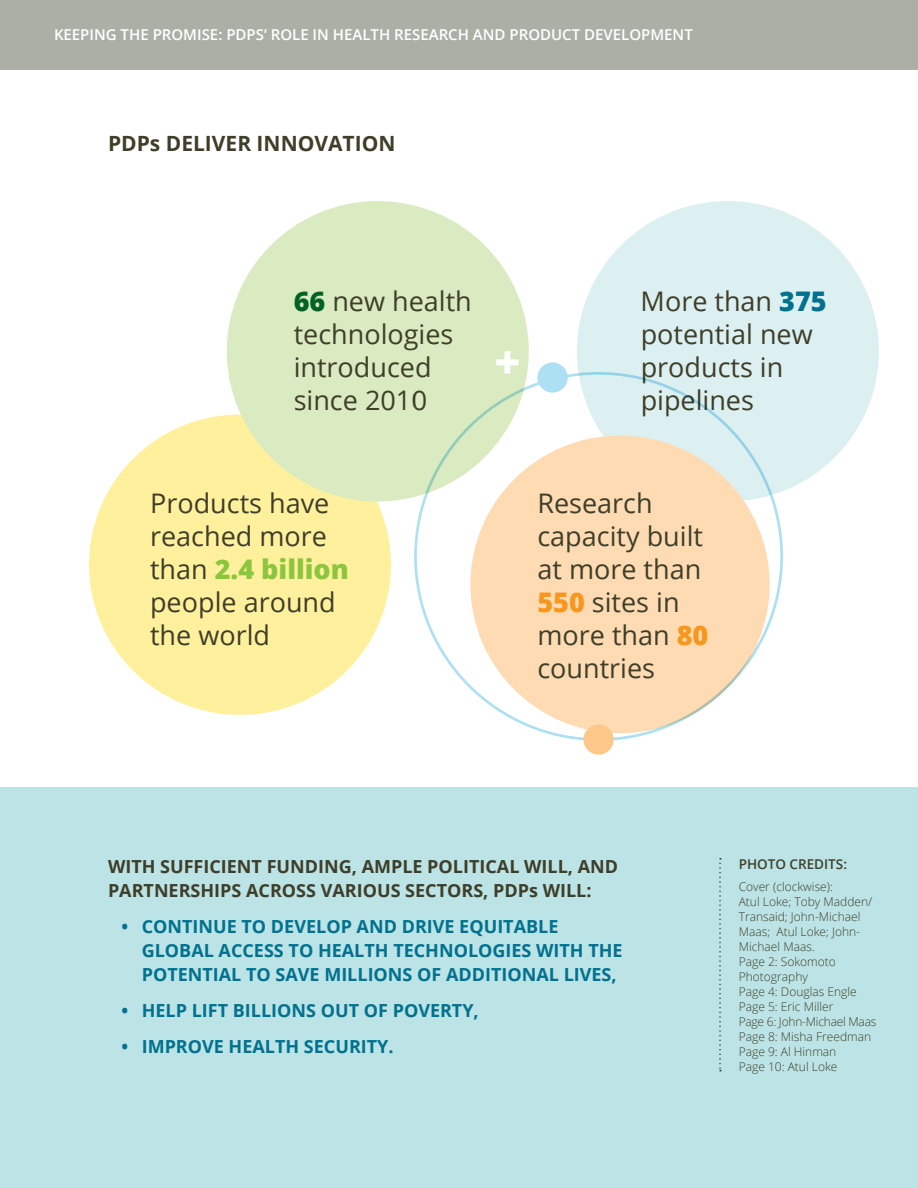
<style>
.page{position:relative;width:918px;height:1188px;background:#fff}
.page>*{position:absolute;margin:0;border:0;box-sizing:border-box;transform-origin:0 0}
.Callout_4{font:27px/33px "Open Sans";color:#3e3e29}
.Callout_2{font:700 21px "Open Sans";color:#3e3e29}
.Callout_3{font:700 18px/24px "Open Sans";color:#00718e}
.Callout_3-2{font:700 18px/24px "Open Sans";color:#3e3e29}
.Subhead_1{font:600 15px "Open Sans";color:#fff}
.Body{font:600 13.5px "Open Sans";color:#3e3e29}
.Credits{font:300 12px/15px "Open Sans";color:#3e3e29}
.Credits-2{font:300 12px "Open Sans";letter-spacing:-.02em;color:#3e3e29}
.s1{font-weight:800;color:#006224}
.s2{font-weight:800;color:#00718e}
.s3{font-weight:800;color:#8bc63e}
.s4{font-weight:800;color:#f7971d}
</style>
<div class="page">
<div style="left:0;top:787px;width:918px;height:401px;background:#bce3e5"></div>
<div style="left:0;top:0;width:918px;height:70px;background:#acafa6"></div>
<div style="left:577px;top:201px;width:302px;height:300px;background:#dcf0f1;border-radius:50%"></div>
<div style="left:89px;top:415px;width:302px;height:300px;background:#fff09d;border-radius:50%"></div>
<div style="left:227px;top:201px;width:302px;height:300px;background:#daeac1;border-radius:50%"></div>
<svg style="left:414px;top:372px;width:369px;height:369px;fill:#fedbb3"></svg>
<svg style="left:496px;top:351px;width:23px;height:23px"></svg>
<div style="left:583px;top:724px;width:31px;height:31px;background:#fdc889;border-radius:50%"></div>
<div style="left:537px;top:362px;width:31px;height:31px;background:#ade0f3;border-radius:50%"></div>
<svg style="left:719px;top:858px;width:2px;height:213px"></svg>
<p class="Subhead_1" style="left:54px;top:24px;width:640px">KEEPING THE PROMISE: PDPS’ ROLE IN HEALTH RESEARCH AND PRODUCT DEVELOPMENT</p>
<p class="Callout_2" style="left:108px;top:129px;width:289px">PDPs DELIVER INNOVATION</p>
<p class="Callout_4" style="left:294px;top:284px;width:180px"><span class="s1">66</span> new health technologies introduced since 2010</p>
<p class="Callout_4" style="left:641px;top:284px;width:188px">More than <span class="s2">375 </span>potential new products in pipelines</p>
<p class="Callout_4" style="left:150px;top:486px;width:200px">Products have reached more than <span class="s3">2.4 billion </span>people around the world</p>
<p class="Callout_4" style="left:537px;top:486px;width:172px">Research capacity built at more than<br><span class="s4">550</span> sites in more than <span class="s4">80 </span>countries</p>
<p class="Callout_3-2" style="left:108px;top:854px;width:512px">WITH SUFFICIENT FUNDING, AMPLE POLITICAL WILL, AND<br>PARTNERSHIPS ACROSS VARIOUS SECTORS, PDPs WILL:</p>
<p class="Callout_3" style="left:142px;top:914px;width:482px;text-indent:-20px">• CONTINUE TO DEVELOP AND DRIVE EQUITABLE<br>GLOBAL ACCESS TO HEALTH TECHNOLOGIES WITH THE<br>POTENTIAL TO SAVE MILLIONS OF ADDITIONAL LIVES,</p>
<p class="Callout_3" style="left:122px;top:998px;width:359px">• HELP LIFT BILLIONS OUT OF POVERTY,</p>
<p class="Callout_3" style="left:122px;top:1034px;width:274px">• IMPROVE HEALTH SECURITY.</p>
<p class="Body" style="left:739px;top:855px;width:110px">PHOTO CREDITS:</p>
<p class="Credits" style="left:739px;top:879px;width:135px">Cover (clockwise):<br>Atul Loke; Toby Madden/<br>Transaid; John-Michael<br>Maas; Atul Loke; John-<br>Michael Maas.</p>
<p class="Credits" style="left:739px;top:954px;width:99px">Page 2: Sokomoto<br>Photography</p>
<p class="Credits" style="left:739px;top:984px;width:120px">Page 4: Douglas Engle</p>
<p class="Credits" style="left:739px;top:999px;width:96px">Page 5: Eric Miller</p>
<p class="Credits-2" style="left:739px;top:1014px;width:139px">Page 6: John-Michael Maas</p>
<p class="Credits" style="left:739px;top:1029px;width:134px">Page 8: Misha Freedman</p>
<p class="Credits" style="left:739px;top:1044px;width:99px">Page 9: Al Hinman</p>
<p class="Credits" style="left:739px;top:1059px;width:100px">Page 10: Atul Loke</p>
</div>
